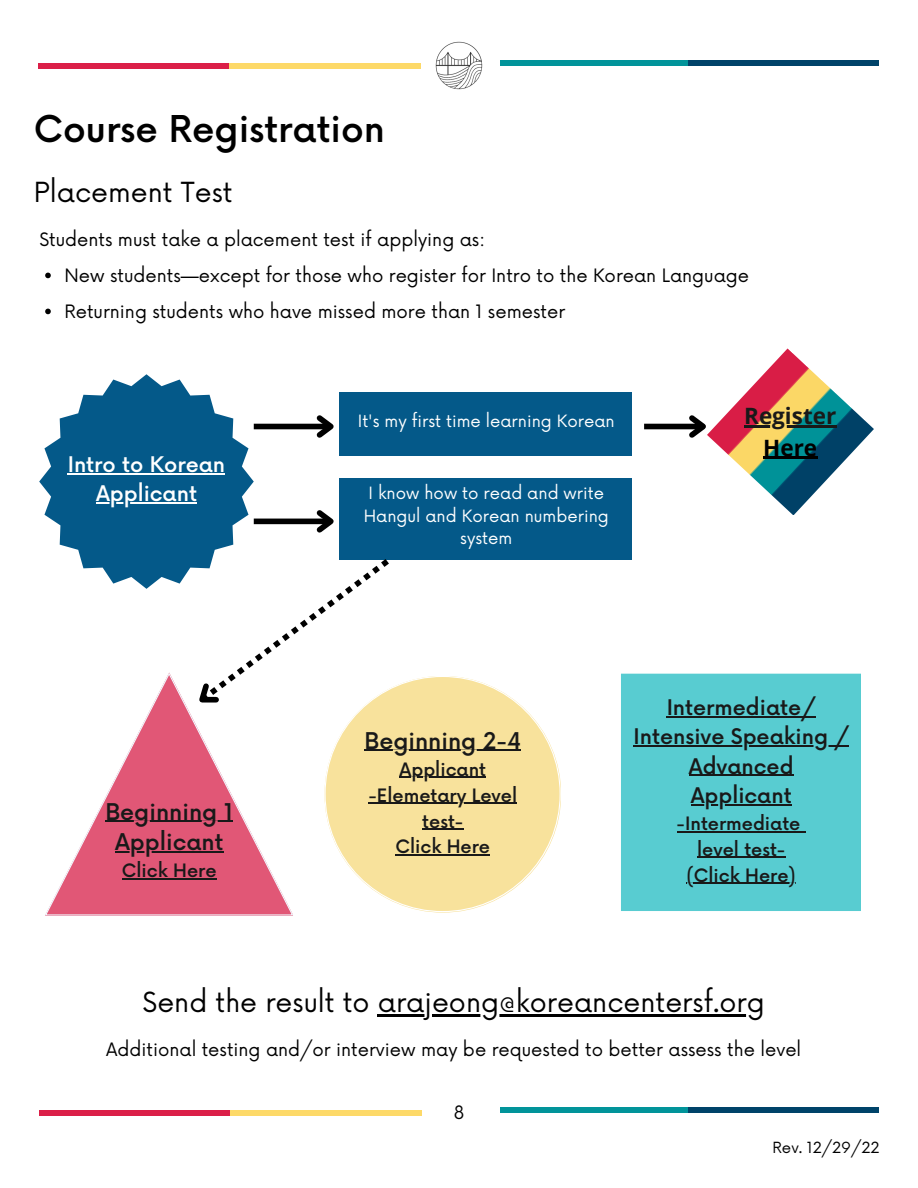
<style>
.page{position:relative;width:918px;height:1188px;background:#fff}
.page>*{position:absolute;margin:0;border:0;box-sizing:border-box;transform-origin:0 0}
.t1{font:500 36px "Now";color:#000}
.t2{font:27px "Now";color:#000}
.t3{font:500 22.5px/30.3px "Now";color:#191919;text-align:center}
.t4{font:700 22.5px "Open Sans";color:#191919}
.t5{font:700 22.5px "Open Sans";color:#000}
.t6{font:500 21px/29.2px "Now";color:#191919;text-align:center}
.t7{font:500 21px/29.2px "Now";color:#fff;text-align:center}
.t8{font:18px/36px "Now";color:#000}
.t9{font:500 18px/25.8px "Now";color:#191919;text-align:center}
.t10{font:16.5px/22.5px "Now";color:#fff;text-align:center}
.t11{font:15px "Now";color:#000}
</style>
<div class="page">
<div style="left:38px;top:63px;width:192px;height:6px;background:#db1f48"></div>
<div style="left:230px;top:63px;width:191px;height:6px;background:#fdd968"></div>
<div style="left:500px;top:60px;width:189px;height:6px;background:#01949a"></div>
<div style="left:689px;top:60px;width:190px;height:6px;background:#004369"></div>
<img style="left:435px;top:41px;width:48px;height:49px">
<div style="left:39px;top:1110px;width:191px;height:6px;background:#db1f48"></div>
<div style="left:230px;top:1110px;width:192px;height:6px;background:#fdd968"></div>
<div style="left:500px;top:1107px;width:189px;height:6px;background:#01949a"></div>
<div style="left:689px;top:1107px;width:190px;height:6px;background:#004369"></div>
<img style="left:713px;top:348px;width:161px;height:167px">
<svg style="left:45px;top:273px;width:6px;height:5px"></svg>
<svg style="left:45px;top:309px;width:6px;height:5px"></svg>
<hr style="left:378px;top:1014px;width:387px;height:2px;background:#000">
<svg style="left:45px;top:673px;width:248px;height:243px"></svg>
<hr style="left:105px;top:821px;width:128px;height:1px;background:#191919">
<hr style="left:115px;top:851px;width:108px;height:1px;background:#191919">
<hr style="left:122px;top:878px;width:95px;height:1px;background:#191919">
<svg style="left:324px;top:676px;width:237px;height:236px"></svg>
<hr style="left:364px;top:750px;width:157px;height:1px;background:#191919">
<hr style="left:400px;top:777px;width:86px;height:1px;background:#191919">
<hr style="left:368px;top:803px;width:149px;height:1px;background:#191919">
<hr style="left:422px;top:829px;width:41px;height:1px;background:#191919">
<hr style="left:395px;top:855px;width:95px;height:1px;background:#191919">
<div style="left:621px;top:673px;width:240px;height:238px;background:#58ccd1"></div>
<hr style="left:667px;top:716px;width:149px;height:1px;background:#191919">
<hr style="left:634px;top:746px;width:215px;height:1px;background:#191919">
<hr style="left:689px;top:775px;width:105px;height:1px;background:#191919">
<hr style="left:691px;top:804px;width:101px;height:1px;background:#191919">
<hr style="left:677px;top:831px;width:123px;height:1px;background:#191919">
<hr style="left:697px;top:857px;width:88px;height:1px;background:#191919">
<hr style="left:687px;top:883px;width:109px;height:1px;background:#191919">
<svg style="left:39px;top:374px;width:215px;height:215px;fill:#045989"></svg>
<hr style="left:68px;top:473px;width:157px;height:1px;background:#fff">
<hr style="left:96px;top:503px;width:101px;height:1px;background:#fff">
<div style="left:254px;top:424px;width:77px;height:5px;background:#000"></div>
<svg style="left:312px;top:415px;width:22px;height:23px"></svg>
<div style="left:254px;top:519px;width:77px;height:5px;background:#000"></div>
<svg style="left:312px;top:510px;width:22px;height:23px"></svg>
<div style="left:339px;top:478px;width:293px;height:81px;background:#045989"></div>
<div style="left:339px;top:392px;width:293px;height:64px;background:#045989"></div>
<svg style="left:185px;top:559px;width:204px;height:159px"></svg>
<div style="left:644px;top:424px;width:59px;height:5px;background:#000"></div>
<svg style="left:684px;top:415px;width:29px;height:26px"></svg>
<hr style="left:744px;top:425px;width:92px;height:2px;background:#191919">
<hr style="left:763px;top:457px;width:54px;height:2px;background:#000">
<h1 class="t1" style="left:34px;top:110px;width:352px">Course Registration</h1>
<h2 class="t2" style="left:34px;top:177px;width:200px">Placement Test</h2>
<p class="t8" style="left:39px;top:222px;width:447px">Students must take a placement test if applying as:</p>
<p class="t8" style="left:65px;top:258px;width:686px">New students—except for those who register for Intro to the Korean Language<br>Returning students who have missed more than 1 semester</p>
<p class="t7" style="left:68px;top:451px;width:159px">Intro to Korean<br>Applicant</p>
<p class="t3" style="left:105px;top:798px;width:129px">Beginning 1<br>Applicant</p>
<p class="t9" style="left:122px;top:859px;width:96px">Click Here</p>
<p class="t10" style="left:358px;top:410px;width:259px">It's my first time learning Korean</p>
<p class="t10" style="left:364px;top:483px;width:247px">I know how to read and write<br>Hangul and Korean numbering system</p>
<p class="t4" style="left:744px;top:400px;width:94px">Register</p>
<p class="t5" style="left:763px;top:432px;width:55px">Here</p>
<p class="t3" style="left:364px;top:727px;width:158px">Beginning 2-4</p>
<p class="t9" style="left:368px;top:757px;width:150px">Applicant -Elemetary Level test-<br>Click Here</p>
<p class="t6" style="left:634px;top:694px;width:217px">Intermediate/<br>Intensive Speaking /<br>Advanced<br>Applicant</p>
<p class="t9" style="left:677px;top:812px;width:125px">-Intermediate level test-(Click Here)</p>
<h2 class="t2" style="left:143px;top:987px;width:624px">Send the result to arajeong@koreancentersf.org</h2>
<p class="t8" style="left:106px;top:1032px;width:697px">Additional testing and/or interview may be requested to better assess the level</p>
<p class="t8" style="left:454px;top:1095px;width:12px">8</p>
<p class="t11" style="left:773px;top:1139px;width:109px">Rev. 12/29/22</p>
</div>
